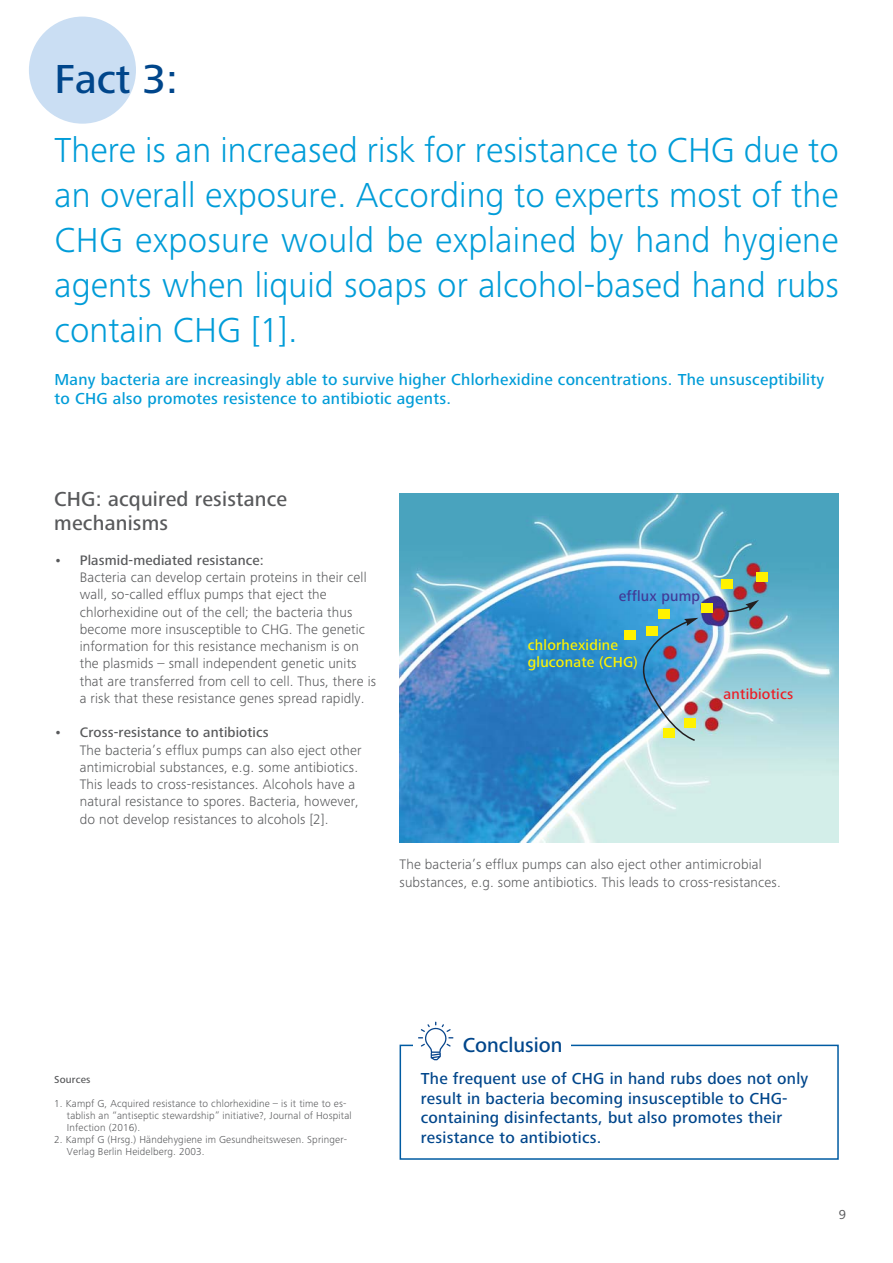
<style>
.page{position:relative;width:893px;height:1263px;background:#fff}
.page>*{position:absolute;margin:0;border:0;box-sizing:border-box;transform-origin:0 0}
.t1{font:500 42px "Frutiger Next LTW1 G";color:#00468b}
.t2{font:300 36px/45px "Frutiger Next LTW1 G";color:#009cd8;text-align:justify}
.t3{font:500 21px/24px "Frutiger Next LTW1 G";letter-spacing:.01em;color:#58595b}
.t4{font:500 21px "Frutiger Next LTW1 G";color:#00468b}
.t5{font:500 16.5px/19.5px "Frutiger Next LTW1 G";letter-spacing:.015em;color:#00468b}
.t6{font:500 16.5px/19.5px "Frutiger Next LTW1 G";letter-spacing:.015em;color:#009cd8}
.t7{font:500 15px/16.5px "Frutiger Next LTW1 G";letter-spacing:.015em;color:#fff200}
.t8{font:500 15px "Frutiger Next LTW1 G";letter-spacing:.015em;color:#ed1c24}
.t9{font:500 15px "Frutiger Next LTW1 G";letter-spacing:.015em;color:#413996}
.t10{font:300 14.25px/17.2px "Frutiger Next LTW1 G";letter-spacing:.01em;color:#58595b}
.t11{font:500 14.25px "Frutiger Next LTW1 G";letter-spacing:.01em;color:#58595b}
.t12{font:13.5px "Frutiger Next LTW1 G";color:#58595b}
.t13{font:300 10.5px/12px "Frutiger Next LTW1 G";letter-spacing:.015em;color:#58595b}
.t14{font:500 10.5px "Frutiger Next LTW1 G";letter-spacing:.015em;color:#58595b}
</style>
<div class="page">
<div style="left:29px;top:17px;width:107px;height:107px;background:#cadef3;border-radius:50%"></div>
<div style="left:400px;top:1045px;width:439px;height:115px;border:2px solid #005ba2"></div>
<div style="left:418px;top:1022px;width:153px;height:39px;background:#fff"></div>
<img style="left:413px;top:1021px;width:41px;height:40px">
<img style="left:400px;top:494px;width:439px;height:349px">
<img style="left:633px;top:618px;width:65px;height:124px">
<svg style="left:726px;top:600px;width:33px;height:13px"></svg>
<div style="left:646px;top:626px;width:12px;height:9px;background:#fff200"></div>
<div style="left:624px;top:630px;width:11px;height:9px;background:#fff200"></div>
<div style="left:658px;top:609px;width:12px;height:10px;background:#fff200"></div>
<div style="left:702px;top:603px;width:11px;height:10px;background:#fff200"></div>
<div style="left:722px;top:579px;width:11px;height:10px;background:#fff200"></div>
<div style="left:756px;top:572px;width:11px;height:10px;background:#fff200"></div>
<div style="left:663px;top:728px;width:12px;height:10px;background:#fff200"></div>
<div style="left:685px;top:718px;width:11px;height:10px;background:#fff200"></div>
<h1 class="t1" style="left:54px;top:63px;width:125px">Fact 3:</h1>
<h2 class="t2" style="left:55px;top:131px;width:786px">There is an increased risk for resistance to CHG due to an overall exposure. According to experts most of the CHG exposure would be explained by hand hygiene agents when liquid soaps or alcohol-based hand rubs contain CHG [1].</h2>
<p class="t6" style="left:55px;top:371px;width:771px">Many bacteria are increasingly able to survive higher Chlorhexidine concentrations. The unsusceptibility to CHG also promotes resistence to antibiotic agents.</p>
<h3 class="t3" style="left:54px;top:489px;width:235px">CHG: acquired resistance mechanisms</h3>
<p class="t11" style="left:54px;top:555px;width:211px">• Plasmid-mediated resistance:</p>
<p class="t10" style="left:80px;top:570px;width:298px">Bacteria can develop certain proteins in their cell wall, so-called efflux pumps that eject the chlorhexidine out of the cell; the bacteria thus become more insusceptible to CHG. The genetic information for this resistance mechanism is on the plasmids – small independent genetic units that are transferred from cell to cell. Thus, there is a risk that these resistance genes spread rapidly.</p>
<p class="t11" style="left:54px;top:727px;width:216px">• Cross-resistance to antibiotics</p>
<p class="t10" style="left:80px;top:742px;width:283px">The bacteria’s efflux pumps can also eject other antimicrobial substances, e.g. some antibiotics.<br>This leads to cross-resistances. Alcohols have a natural resistance to spores. Bacteria, however, do not develop resistances to alcohols [2].</p>
<p class="t9" style="left:619px;top:591px;width:83px">efflux pump</p>
<p class="t7" style="left:528px;top:638px;width:111px">chlorhexidine gluconate (CHG)</p>
<p class="t8" style="left:724px;top:688px;width:71px">antibiotics</p>
<p class="t10" style="left:400px;top:857px;width:383px">The bacteria’s efflux pumps can also eject other antimicrobial substances, e.g. some antibiotics. This leads to cross-resistances.</p>
<p class="t14" style="left:54px;top:1075px;width:38px">Sources</p>
<p class="t13" style="left:67px;top:1098px;width:286px;text-indent:-13px">1. Kampf G, Acquired resistance to chlorhexidine – is it time to es&shy;tablish an “antiseptic stewardship” initiative?, Journal of Hospital<br>Infection (2016).</p>
<p class="t13" style="left:67px;top:1134px;width:282px;text-indent:-13px">2. Kampf G (Hrsg.) Händehygiene im Gesundheitswesen. Springer-<br>Verlag Berlin Heidelberg. 2003.</p>
<h3 class="t4" style="left:463px;top:1036px;width:101px">Conclusion</h3>
<p class="t5" style="left:421px;top:1070px;width:389px">The frequent use of CHG in hand rubs does not only result in bacteria becoming insusceptible to CHG&shy;containing disinfectants, but also promotes their resistance to antibiotics.</p>
<p class="t12" style="left:839px;top:1209px;width:9px">9</p>
</div>
